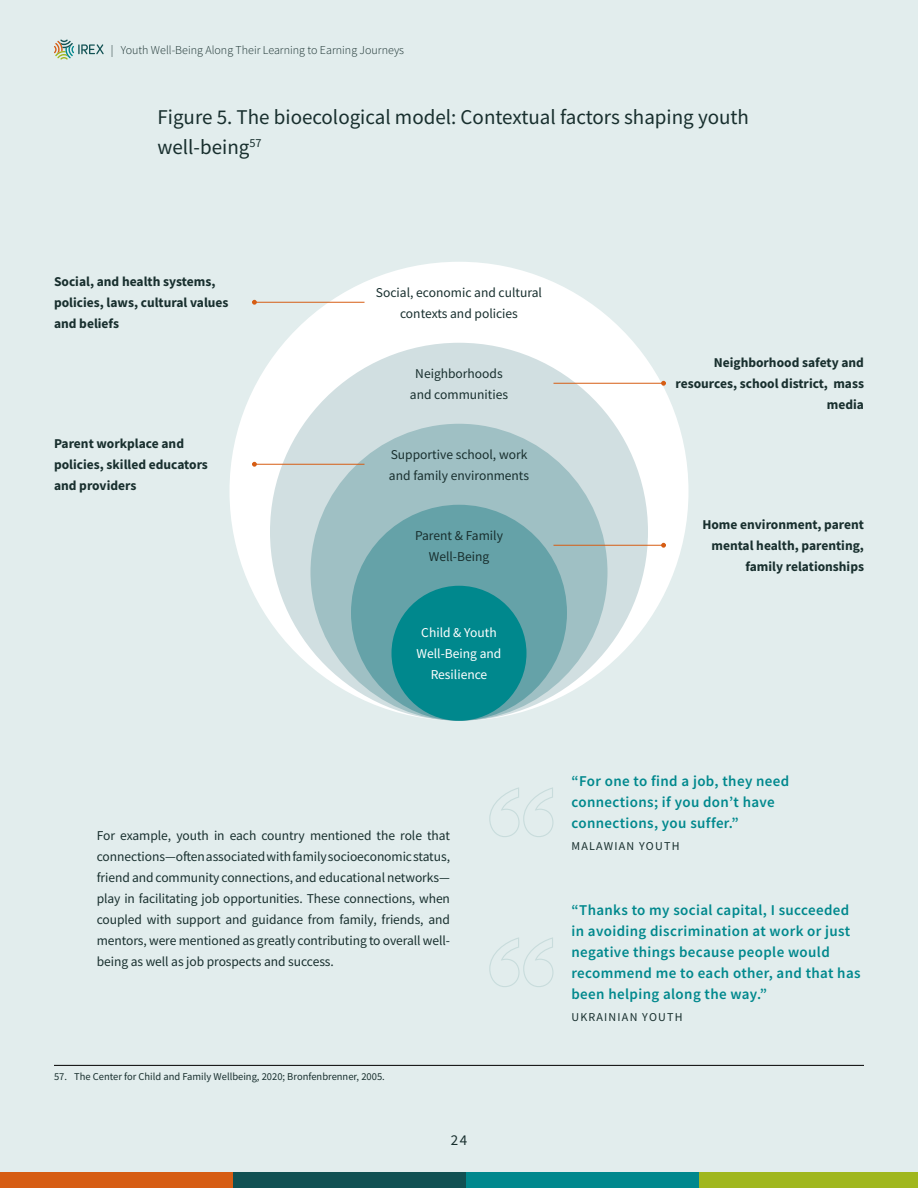
<style>
.page{position:relative;width:918px;height:1188px;background:#e2eded}
.page>*{position:absolute;margin:0;border:0;box-sizing:border-box;transform-origin:0 0}
.t1{font:21px/30px "Source Sans Pro";color:#182f2e}
.t2{font:600 15px/21px "Source Sans Pro";letter-spacing:.025em;color:#00888d}
.t3{font:15px "Source Sans Pro";color:#182f2e}
.t4{font:13.5px/21px "Source Sans Pro";color:#182f2e;text-align:center}
.t5{font:700 13.5px/21px "Source Sans Pro";color:#182f2e}
.t6{font:13.5px/21px "Source Sans Pro";color:#fff;text-align:center}
.t7{font:300 12px "Source Sans Pro";color:#182f2e}
.t8{font:12px "Source Sans Pro";letter-spacing:.1em;color:#182f2e}
.t9{font:10.5px "Source Sans Pro";color:#182f2e}
</style>
<div class="page">
<div style="left:230px;top:262px;width:458px;height:459px;background:#fff;border-radius:50%"></div>
<div style="left:270px;top:343px;width:378px;height:378px;background:#d1dfe1;border-radius:50%"></div>
<div style="left:310px;top:424px;width:298px;height:297px;background:#9fc0c4;border-radius:50%"></div>
<div style="left:351px;top:505px;width:216px;height:216px;background:#65a2a8;border-radius:50%"></div>
<div style="left:392px;top:586px;width:134px;height:135px;background:#00888d;border-radius:50%"></div>
<svg style="left:489px;top:787px;width:65px;height:50px"></svg>
<svg style="left:489px;top:937px;width:65px;height:50px"></svg>
<hr style="left:252px;top:302px;width:112px;height:1px;background:#d65d14">
<svg style="left:252px;top:300px;width:5px;height:5px"></svg>
<hr style="left:252px;top:464px;width:112px;height:1px;background:#d65d14">
<svg style="left:252px;top:462px;width:5px;height:5px"></svg>
<hr style="left:554px;top:383px;width:112px;height:1px;background:#d65d14">
<svg style="left:661px;top:381px;width:5px;height:5px"></svg>
<hr style="left:554px;top:545px;width:112px;height:1px;background:#d65d14">
<svg style="left:661px;top:543px;width:5px;height:5px"></svg>
<hr style="left:54px;top:1065px;width:810px;height:1px;background:#000">
<div style="left:0;top:1172px;width:233px;height:16px;background:#d65d14"></div>
<div style="left:233px;top:1172px;width:233px;height:16px;background:#115153"></div>
<div style="left:466px;top:1172px;width:233px;height:16px;background:#00888d"></div>
<div style="left:699px;top:1172px;width:219px;height:16px;background:#a0b71e"></div>
<svg style="left:54px;top:39px;width:50px;height:21px"></svg>
<p class="t7" style="left:111px;top:43px;width:295px">| Youth Well-Being Along Their Learning to Earning Journeys</p>
<h1 class="t1" style="left:158px;top:102px;width:593px">Figure 5. The bioecological model: Contextual factors shaping youth well-being<sup>57</sup></h1>
<p class="t5" style="left:54px;top:271px;width:176px">Social, and health systems, policies, laws, cultural values and beliefs</p>
<p class="t5" style="left:54px;top:433px;width:155px">Parent workplace and policies, skilled educators and providers</p>
<p class="t4" style="left:376px;top:282px;width:168px">Social, economic and cultural contexts and policies</p>
<p class="t4" style="left:410px;top:363px;width:100px">Neighborhoods and communities</p>
<p class="t4" style="left:389px;top:444px;width:142px;text-align:left">Supportive school, work and family environments</p>
<p class="t4" style="left:415px;top:525px;width:89px">Parent &amp; Family<br>Well-Being</p>
<p class="t6" style="left:417px;top:622px;width:86px">Child &amp; Youth<br>Well-Being and<br>Resilience</p>
<p class="t5" style="left:676px;top:352px;width:190px;text-align:right">Neighborhood safety and resources, school district, mass media</p>
<p class="t5" style="left:702px;top:514px;width:163px;text-align:right">Home environment, parent mental health, parenting, family relationships</p>
<p class="t4" style="left:97px;top:825px;width:355px;text-align:justify">For example, youth in each country mentioned the role that connections—often associated with family socioeconomic status, friend and community connections, and educational networks— play in facilitating job opportunities. These connections, when coupled with support and guidance from family, friends, and mentors, were mentioned as greatly contributing to overall well&shy;being as well as job prospects and success.</p>
<p class="t9" style="left:54px;top:1070px;width:332px">57. The Center for Child and Family Wellbeing, 2020; Bronfenbrenner, 2005.</p>
<p class="t3" style="left:451px;top:1131px;width:18px">24</p>
<p class="t2" style="left:572px;top:770px;width:219px">“For one to find a job, they need connections; if you don’t have connections, you suffer.”</p>
<p class="t8" style="left:572px;top:838px;width:110px">MALAWIAN YOUTH</p>
<p class="t2" style="left:572px;top:899px;width:291px">“Thanks to my social capital, I succeeded in avoiding discrimination at work or just negative things because people would recommend me to each other, and that has been helping along the way.”</p>
<p class="t8" style="left:572px;top:1009px;width:113px">UKRAINIAN YOUTH</p>
</div>
